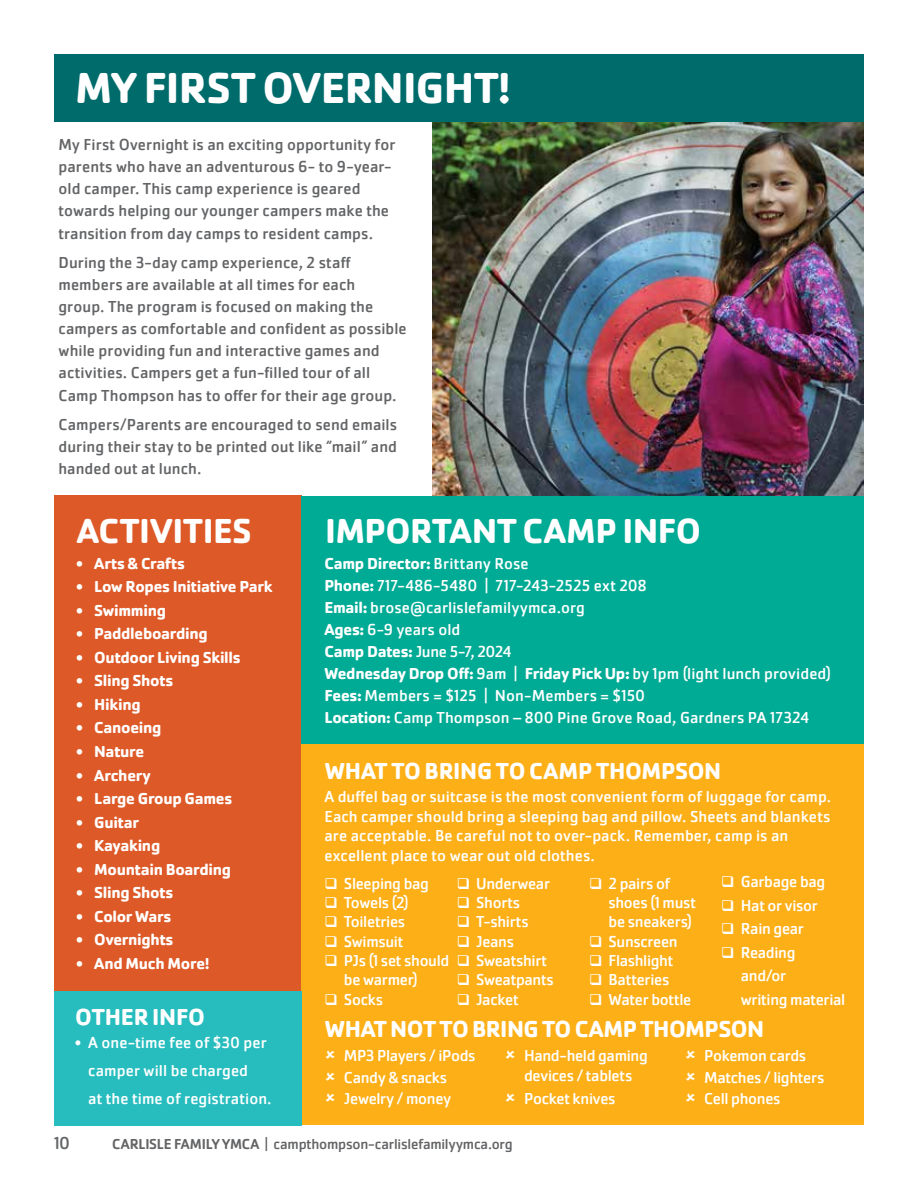
<style>
.page{position:relative;width:918px;height:1188px;background:#fff}
.page>*{position:absolute;margin:0;border:0;box-sizing:border-box;transform-origin:0 0}
.t1{font:700 45px "Cachet Pro";letter-spacing:-.015em;color:#fff}
.t2{font:700 36px "Cachet Pro";letter-spacing:-.015em;color:#fff}
.t3{font:700 24px "Cachet Pro";letter-spacing:-.015em;color:#fff}
.t4{font:18px "Cachet Pro";color:#636466}
.t5{font:16.5px/21.9px "Cachet Pro";letter-spacing:-.005em;color:#fff}
.t6{font:16.5px/22.2px "Cachet Pro";letter-spacing:.005em;color:#636466}
.t7{font:700 16.5px "Cachet Pro";letter-spacing:-.02em;color:#fff}
.t8{font:16.5px "Cachet Pro";letter-spacing:-.025em;color:#fff}
.t9{font:15px "Cachet Pro";letter-spacing:-.015em;color:#636466}
.s1{font-weight:700}
.s2{font-weight:500}
</style>
<div class="page">
<img style="left:432px;top:122px;width:432px;height:374px">
<div style="left:54px;top:54px;width:810px;height:68px;background:#006b6b"></div>
<div style="left:54px;top:496px;width:248px;height:495px;background:#dd5928"></div>
<div style="left:302px;top:743px;width:562px;height:382px;background:#fcaf17"></div>
<div style="left:302px;top:496px;width:562px;height:247px;background:#00ab95"></div>
<div style="left:54px;top:991px;width:248px;height:134px;background:#27bdbe"></div>
<h1 class="t1" style="left:75px;top:60px;width:437px">MY FIRST OVERNIGHT!</h1>
<p class="t6" style="left:59px;top:134px;width:338px">My First Overnight is an exciting opportunity for parents who have an adventurous 6- to 9-year&shy;old camper. This camp experience is geared towards helping our younger campers make the transition from day camps to resident camps.</p>
<p class="t6" style="left:59px;top:251px;width:350px">During the 3-day camp experience, 2 staff members are available at all times for each<br>group. The program is focused on making the campers as comfortable and confident as possible while providing fun and interactive games and activities. Campers get a fun-filled tour of all Camp Thompson has to offer for their age group.</p>
<p class="t6" style="left:59px;top:413px;width:340px;text-align:justify">Campers/Parents are encouraged to send emails during their stay to be printed out like “mail” and handed out at lunch.</p>
<h2 class="t2" style="left:77px;top:508px;width:176px">ACTIVITIES</h2>
<p class="t7" style="left:76px;top:553px;width:110px">• Arts &amp; Crafts</p>
<p class="t7" style="left:76px;top:577px;width:198px">• Low Ropes Initiative Park</p>
<p class="t7" style="left:76px;top:600px;width:91px">• Swimming</p>
<p class="t7" style="left:76px;top:624px;width:133px">• Paddleboarding</p>
<p class="t7" style="left:76px;top:647px;width:166px">• Outdoor Living Skills</p>
<p class="t7" style="left:76px;top:671px;width:99px">• Sling Shots</p>
<p class="t7" style="left:76px;top:694px;width:66px">• Hiking</p>
<p class="t7" style="left:76px;top:718px;width:87px">• Canoeing</p>
<p class="t7" style="left:76px;top:741px;width:70px">• Nature</p>
<p class="t7" style="left:76px;top:765px;width:76px">• Archery</p>
<p class="t7" style="left:76px;top:788px;width:158px">• Large Group Games</p>
<p class="t7" style="left:76px;top:812px;width:64px">• Guitar</p>
<p class="t7" style="left:76px;top:835px;width:86px">• Kayaking</p>
<p class="t7" style="left:76px;top:859px;width:156px">• Mountain Boarding</p>
<p class="t7" style="left:76px;top:882px;width:99px">• Sling Shots</p>
<p class="t7" style="left:76px;top:906px;width:97px">• Color Wars</p>
<p class="t7" style="left:76px;top:929px;width:99px">• Overnights</p>
<p class="t7" style="left:76px;top:953px;width:135px">• And Much More!</p>
<h3 class="t3" style="left:75px;top:1002px;width:131px">OTHER INFO</h3>
<p class="t5" style="left:88px;top:1029px;width:185px;line-height:28px;text-indent:-13px">• A one-time fee of $30 per camper will be charged<br>at the time of registration.</p>
<h2 class="t2" style="left:325px;top:508px;width:377px">IMPORTANT CAMP INFO</h2>
<p class="t5" style="left:324px;top:553px;width:508px"><span class="s1">Camp Director:</span> Brittany Rose<br><span class="s1">Phone:</span> 717-486-5480 | 717-243-2525 ext 208<br><span class="s1">Email:</span> brose@carlislefamilyymca.org<br><span class="s1">Ages:</span> 6-9 years old<br><span class="s1">Camp Dates:</span> June 5-7, 2024<br><span class="s1">Wednesday Drop Off:</span> 9am | <span class="s1">Friday Pick Up:</span> by 1pm (light lunch provided)<br><span class="s1">Fees:</span> Members = $125 | Non-Members = $150<br><span class="s1">Location:</span> Camp Thompson – 800 Pine Grove Road, Gardners PA 17324</p>
<h3 class="t3" style="left:325px;top:756px;width:398px">WHAT TO BRING TO CAMP THOMPSON</h3>
<p class="t5" style="left:324px;top:787px;width:508px;line-height:19.6px">A duffel bag or suitcase is the most convenient form of luggage for camp.<br>Each camper should bring a sleeping bag and pillow. Sheets and blankets are acceptable. Be careful not to over-pack. Remember, camp is an excellent place to wear out old clothes.</p>
<p class="t5" style="left:721px;top:871px;width:106px">❑ Garbage bag</p>
<p class="t5" style="left:721px;top:895px;width:98px">❑ Hat or visor</p>
<p class="t5" style="left:721px;top:918px;width:84px">❑ Rain gear</p>
<p class="t5" style="left:741px;top:941px;width:106px;line-height:23.4px;text-indent:-20px">❑ Reading<br>and/or<br>writing material</p>
<h3 class="t3" style="left:325px;top:1014px;width:441px">WHAT NOT TO BRING TO CAMP THOMPSON</h3>
<p class="t5" style="left:344px;top:1045px;width:133px">MP3 Players / iPods<br>Candy &amp; snacks<br>Jewelry / money</p>
<p class="t5" style="left:524px;top:1046px;width:125px;line-height:20px">Hand-held gaming devices / tablets</p>
<p class="t5" style="left:609px;top:874px;width:89px;line-height:19.4px;text-indent:-20px">❑ 2 pairs of shoes (1 must be sneakers)</p>
<p class="t5" style="left:589px;top:930px;width:90px">❑ Sunscreen</p>
<p class="t5" style="left:589px;top:950px;width:86px">❑ Flashlight</p>
<p class="t5" style="left:589px;top:969px;width:82px">❑ Batteries</p>
<p class="t5" style="left:589px;top:989px;width:104px">❑ Water bottle</p>
<p class="t5" style="left:324px;top:872px;width:106px">❑ Sleeping bag</p>
<p class="t5" style="left:324px;top:892px;width:86px">❑ Towels (2)</p>
<p class="t5" style="left:324px;top:911px;width:82px">❑ Toiletries</p>
<p class="t8" style="left:324px;top:932px;width:80px">❑ Swimsuit</p>
<p class="t5" style="left:344px;top:951px;width:205px;line-height:19.4px;text-indent:-20px">❑ PJs (1 set should ❑ Sweatshirt be warmer)</p>
<p class="t5" style="left:324px;top:989px;width:60px">❑ Socks</p>
<p class="t5" style="left:457px;top:872px;width:95px">❑ Underwear</p>
<p class="t5" style="left:457px;top:892px;width:65px">❑ Shorts</p>
<p class="t5" style="left:457px;top:911px;width:73px">❑ T-shirts</p>
<p class="t5" style="left:457px;top:930px;width:59px">❑ Jeans</p>
<p class="t5" style="left:457px;top:969px;width:99px">❑ Sweatpants</p>
<p class="t5" style="left:457px;top:989px;width:64px">❑ Jacket</p>
<p class="t5" style="left:704px;top:1045px;width:122px">Pokemon cards<br>Matches / lighters<br>Cell phones</p>
<p class="t5" style="left:524px;top:1088px;width:93px">Pocket knives</p>
<p class="t4" style="left:54px;top:1133px;width:18px">10</p>
<p class="t9" style="left:112px;top:1135px;width:402px"><span class="s2">CARLISLE FAMILY YMCA</span> | campthompson-carlislefamilyymca.org</p>
</div>
